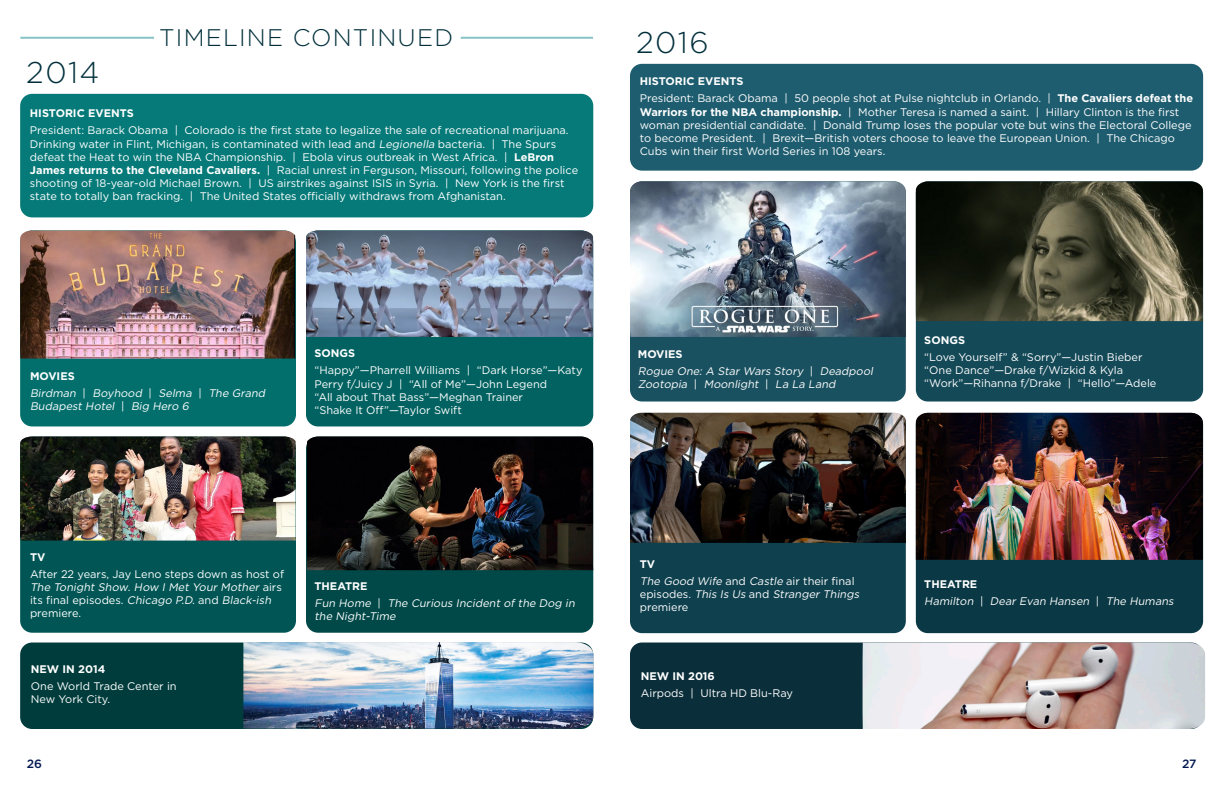
<style>
.page{position:relative;width:1224px;height:792px;background:#fff}
.page>*{position:absolute;margin:0;border:0;box-sizing:border-box;transform-origin:0 0}
.t1{font:300 30px "Gotham";letter-spacing:.05em;color:#002f3b}
.t2{font:300 24px "Gotham";letter-spacing:.05em;color:#002f3b}
.t3{font:500 12px "Gotham";color:#021851}
.t4{font:11px/13.2px "Gotham";color:#fff}
.t5{font:italic 11px/13.2px "Gotham";color:#fff}
.t6{font:700 11px "Gotham";color:#fff}
.s1{font-style:italic}
.s2{font-weight:700}
.s3{font-style:normal}
</style>
<div class="page">
<hr style="left:20px;top:37px;width:134px;height:2px;background:#85c2c6">
<hr style="left:461px;top:37px;width:132px;height:2px;background:#85c2c6">
<div style="left:20px;top:94px;width:573px;height:123px;background:#067a79;border-radius:12px"></div>
<div style="left:20px;top:643px;width:573px;height:86px;background:#003c3c;border-radius:12px"></div>
<img style="left:243px;top:642px;width:350px;height:87px">
<div style="left:20px;top:230px;width:276px;height:196px;background:#036f6d;border-radius:12px"></div>
<div style="left:20px;top:437px;width:276px;height:196px;background:#015655;border-radius:12px"></div>
<div style="left:306px;top:230px;width:287px;height:196px;background:#016261;border-radius:12px"></div>
<div style="left:306px;top:437px;width:287px;height:196px;background:#014949;border-radius:12px"></div>
<img style="left:20px;top:231px;width:275px;height:128px">
<img style="left:20px;top:436px;width:276px;height:105px">
<img style="left:307px;top:436px;width:286px;height:134px">
<img style="left:306px;top:231px;width:287px;height:106px">
<div style="left:630px;top:64px;width:573px;height:107px;background:#1e5d6f;border-radius:12px"></div>
<div style="left:630px;top:643px;width:573px;height:86px;background:#0a2e3a;border-radius:12px"></div>
<img style="left:863px;top:643px;width:342px;height:86px">
<div style="left:630px;top:181px;width:276px;height:221px;background:#1a5160;border-radius:12px"></div>
<div style="left:630px;top:413px;width:276px;height:220px;background:#0e404e;border-radius:12px"></div>
<div style="left:916px;top:181px;width:287px;height:221px;background:#144958;border-radius:12px"></div>
<div style="left:916px;top:413px;width:287px;height:220px;background:#0a3844;border-radius:12px"></div>
<img style="left:630px;top:181px;width:276px;height:156px">
<img style="left:630px;top:413px;width:276px;height:130px">
<img style="left:916px;top:413px;width:287px;height:147px">
<img style="left:916px;top:181px;width:287px;height:140px">
<p class="t1" style="left:26px;top:53px;width:75px">2014</p>
<p class="t2" style="left:159px;top:23px;width:295px">TIMELINE CONTINUED</p>
<p class="t6" style="left:30px;top:106px;width:105px">HISTORIC EVENTS</p>
<p class="t4" style="left:30px;top:124px;width:540px">President: Barack Obama | Colorado is the first state to legalize the sale of recreational marijuana.</p>
<p class="t4" style="left:30px;top:137px;width:550px">Drinking water in Flint, Michigan, is contaminated with lead and <span class="s1">Legionella</span> bacteria. | The Spurs defeat the Heat to win the NBA Championship. | Ebola virus outbreak in West Africa. | <span class="s2">LeBron James returns to the Cleveland Cavaliers.</span> | Racial unrest in Ferguson, Missouri, following the police shooting of 18-year-old Michael Brown. | US airstrikes against ISIS in Syria. | New York is the first state to totally ban fracking. | The United States officially withdraws from Afghanistan.</p>
<p class="t6" style="left:30px;top:369px;width:46px">MOVIES</p>
<p class="t5" style="left:30px;top:386px;width:239px">Birdman <span class="s3">|</span> Boyhood <span class="s3">|</span> Selma <span class="s3">|</span> The Grand<br>Budapest Hotel <span class="s3">|</span> Big Hero 6</p>
<p class="t6" style="left:314px;top:346px;width:42px">SONGS</p>
<p class="t4" style="left:314px;top:364px;width:270px">“Happy”—Pharrell Williams | “Dark Horse”—Katy<br>Perry f/Juicy J | “All of Me”—John Legend</p>
<p class="t4" style="left:314px;top:390px;width:210px">“All about That Bass”—Meghan Trainer</p>
<p class="t4" style="left:314px;top:403px;width:149px">“Shake It Off”—Taylor Swift</p>
<p class="t6" style="left:30px;top:550px;width:17px">TV</p>
<p class="t4" style="left:30px;top:567px;width:256px">After 22 years, Jay Leno steps down as host of <span class="s1">The Tonight Show</span>. <span class="s1">How I Met Your Mother</span> a i r s i ts fi n a l e p i sod es . <span class="s1">Chicago P.D.</span> a n d <span class="s1">Black-ish </span>premiere.</p>
<p class="t6" style="left:31px;top:662px;width:76px">NEW IN 2014</p>
<p class="t4" style="left:31px;top:679px;width:147px">One World Trade Center in</p>
<p class="t4" style="left:31px;top:692px;width:81px">New York City.</p>
<p class="t6" style="left:314px;top:578px;width:55px">THEATRE</p>
<p class="t5" style="left:314px;top:596px;width:264px">Fun Home <span class="s3">|</span> The Curious Incident of the Dog in the Night-Time</p>
<p class="t1" style="left:636px;top:23px;width:74px">2016</p>
<p class="t6" style="left:640px;top:74px;width:105px">HISTORIC EVENTS</p>
<p class="t4" style="left:640px;top:92px;width:555px">President: Barack Obama | 50 people shot at Pulse nightclub in Orlando. | <span class="s2">The Cavaliers defeat the Warriors for the NBA championship.</span> | Mother Teresa is named a saint. | Hillary Clinton is the first woman presidential candidate. | Donald Trump loses the popular vote but wins the Electoral College to become President. | Brexit—British voters choose to leave the European Union. | The Chicago Cubs win their first World Series in 108 years.</p>
<p class="t6" style="left:638px;top:347px;width:46px">MOVIES</p>
<p class="t5" style="left:638px;top:364px;width:239px">Rogue One: A Star Wars Story <span class="s3">|</span> Deadpool</p>
<p class="t5" style="left:638px;top:378px;width:202px">Zootopia <span class="s3">|</span> Moonlight <span class="s3">|</span> La La Land</p>
<p class="t6" style="left:924px;top:332px;width:42px">SONGS</p>
<p class="t4" style="left:924px;top:350px;width:220px">“Love Yourself” &amp; “Sorry”—Justin Bieber</p>
<p class="t4" style="left:924px;top:363px;width:200px">“One Dance”—Drake f/Wizkid &amp; Kyla</p>
<p class="t4" style="left:924px;top:376px;width:234px">“Work”—Rihanna f/Drake | “Hello”—Adele</p>
<p class="t6" style="left:640px;top:557px;width:17px">TV</p>
<p class="t5" style="left:640px;top:574px;width:223px">The Good Wife <span class="s3">a n d</span> Castle <span class="s3">a i r t h e i r fi n a l e p i s o d e s .</span> This Is Us <span class="s3">a n d</span> Stranger Things <span class="s3">premiere</span></p>
<p class="t6" style="left:641px;top:669px;width:76px">NEW IN 2016</p>
<p class="t4" style="left:641px;top:686px;width:154px">Airpods | Ultra HD Blu-Ray</p>
<p class="t6" style="left:924px;top:577px;width:55px">THEATRE</p>
<p class="t5" style="left:924px;top:594px;width:253px">Hamilton <span class="s3">|</span> Dear Evan Hansen <span class="s3">|</span> The Humans</p>
<p class="t3" style="left:27px;top:756px;width:17px">26</p>
<p class="t3" style="left:1182px;top:756px;width:16px">27</p>
</div>
